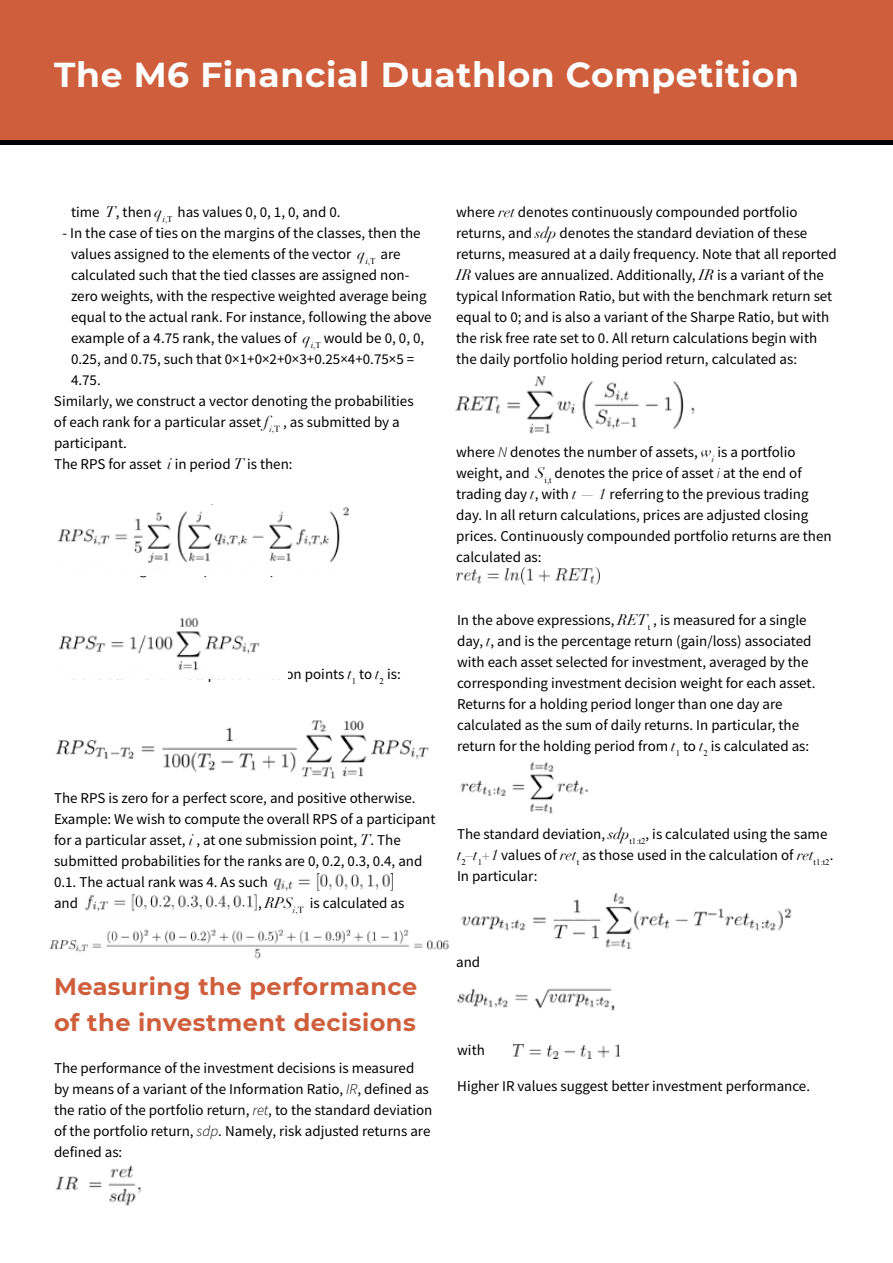
<style>
.page{position:relative;width:893px;height:1263px;background:#fff}
.page>*{position:absolute;margin:0;border:0;box-sizing:border-box;transform-origin:0 0}
.t1{font:700 34.5px "Montserrat";letter-spacing:.02em;color:#fff}
.t2{font:700 24px/36px "Montserrat";letter-spacing:.02em;color:#cf5f3c}
.t3{font:15px/21px "Source Sans Pro";color:#000}
.s1{font-family:"Didot";font-style:italic}
.s2{font-weight:300;font-style:italic}
</style>
<div class="page">
<img style="left:49px;top:930px;width:400px;height:29px">
<img style="left:55px;top:720px;width:374px;height:59px">
<img style="left:58px;top:618px;width:202px;height:53px">
<img style="left:58px;top:507px;width:291px;height:56px">
<div style="left:0;top:0;width:893px;height:142px;background:#cf5f3c"></div>
<hr style="left:0;top:140px;width:893px;height:4px;background:#000">
<img style="left:275px;top:874px;width:118px;height:16px">
<img style="left:456px;top:567px;width:143px;height:17px">
<img style="left:85px;top:894px;width:172px;height:18px">
<img style="left:513px;top:1045px;width:107px;height:13px">
<img style="left:55px;top:1166px;width:86px;height:40px">
<img style="left:455px;top:376px;width:240px;height:58px">
<img style="left:460px;top:762px;width:128px;height:52px">
<img style="left:461px;top:893px;width:331px;height:56px">
<img style="left:456px;top:988px;width:159px;height:23px">
<h1 class="t1" style="left:54px;top:50px;width:747px">The M6 Financial Duathlon Competition</h1>
<p class="t3" style="left:71px;top:202px;width:271px">time <span class="s1">T</span>, then <span class="s1">q</span><sub>i</sub><sub>,T</sub> has values 0, 0, 1, 0, and 0.</p>
<p class="t3" style="left:63px;top:223px;width:360px">- In the case of ties on the margins of the classes, then the</p>
<p class="t3" style="left:71px;top:244px;width:331px">values assigned to the elements of the vector <span class="s1">q</span><sub>i</sub><sub>,T</sub> are</p>
<p class="t3" style="left:71px;top:265px;width:340px">calculated such that the tied classes are assigned non-</p>
<p class="t3" style="left:71px;top:286px;width:357px">zero weights, with the respective weighted average being</p>
<p class="t3" style="left:71px;top:307px;width:362px">equal to the actual rank. For instance, following the above</p>
<p class="t3" style="left:71px;top:328px;width:355px">example of a 4.75 rank, the values of <span class="s1">q</span><sub>i</sub><sub>,T</sub> would be 0, 0, 0,</p>
<p class="t3" style="left:71px;top:349px;width:345px">0.25, and 0.75, such that 0×1+0×2+0×3+0.25×4+0.75×5 =</p>
<p class="t3" style="left:71px;top:370px;width:31px">4.75.</p>
<p class="t3" style="left:54px;top:391px;width:361px">Similarly, we construct a vector denoting the probabilities</p>
<p class="t3" style="left:54px;top:412px;width:347px">of each rank for a particular asset <span class="s1">f</span><sub>i</sub><sub>,T</sub> , as submitted by a</p>
<p class="t3" style="left:54px;top:433px;width:74px">participant.</p>
<p class="t3" style="left:54px;top:454px;width:240px">The RPS for asset <span class="s1">i</span> in period <span class="s1">T</span> is then:</p>
<p class="t3" style="left:456px;top:202px;width:382px">where <span class="s1">ret</span> denotes continuously compounded portfolio returns, and <span class="s1">sdp</span> denotes the standard deviation of these returns, measured at a daily frequency. Note that all reported <span class="s1">IR</span> values are annualized. Additionally, <span class="s1">IR</span> is a variant of the typical Information Ratio, but with the benchmark return set equal to 0; and is also a variant of the Sharpe Ratio, but with the risk free rate set to 0. All return calculations begin with the daily portfolio holding period return, calculated as:</p>
<p class="t3" style="left:456px;top:442px;width:377px">where <span class="s2">N</span> denotes the number of assets, <span class="s1">w</span><sub>i</sub> is a portfolio weight, and <span class="s1">S</span><sub>i,t</sub> denotes the price of asset <span class="s2">i</span> at the end of trading day <span class="s1">t</span>, with <span class="s1">t — 1</span> referring to the previous trading day. In all return calculations, prices are adjusted closing prices. Continuously compounded portfolio returns are then calculated as:</p>
<p class="t3" style="left:54px;top:787px;width:383px">The RPS is zero for a perfect score, and positive otherwise.<br>Example: We wish to compute the overall RPS of a participant for a particular asset, <span class="s1">i</span> , at one submission point, <span class="s1">T</span>. The submitted probabilities for the ranks are 0, 0.2, 0.3, 0.4, and 0.1. The actual rank was 4. As such<br>and</p>
<p class="t3" style="left:258px;top:892px;width:148px">, <span class="s1">RPS</span><sub>i</sub><sub>,T</sub> is calculated as</p>
<h2 class="t2" style="left:54px;top:967px;width:365px">Measuring the performance of the investment decisions</h2>
<p class="t3" style="left:54px;top:1057px;width:380px">The performance of the investment decisions is measured by means of a variant of the Information Ratio, <span class="s2">IR</span>, defined as the ratio of the portfolio return, <span class="s2">ret</span>, to the standard deviation of the portfolio return, <span class="s2">sdp</span>. Namely, risk adjusted returns are defined as:</p>
<p class="t3" style="left:457px;top:609px;width:360px">In the above expressions, <span class="s1">RET</span><sub>t</sub> , is measured for a single day, <span class="s1">t</span>, and is the percentage return (gain/loss) associated with each asset selected for investment, averaged by the corresponding investment decision weight for each asset.<br>Returns for a holding period longer than one day are calculated as the sum of daily returns. In particular, the return for the holding period from <span class="s1">t</span><sub>1</sub> to <span class="s1">t</span><sub>2</sub> is calculated as:</p>
<p class="t3" style="left:457px;top:823px;width:378px">The standard deviation, <span class="s1">sdp</span><sub>t1:t2</sub>, is calculated using the same <span class="s1">t</span><sub>2</sub><span class="s1">–t</span><sub>1</sub><span class="s1">+1</span> values of <span class="s1">ret</span><sub>t</sub> as those used in the calculation of <span class="s1">ret</span><sub>t1:t2</sub>.<br>In particular:</p>
<p class="t3" style="left:456px;top:952px;width:26px">and</p>
<p class="t3" style="left:457px;top:1039px;width:29px">with</p>
<p class="t3" style="left:457px;top:1075px;width:354px">Higher IR values suggest better investment performance.</p>
</div>
